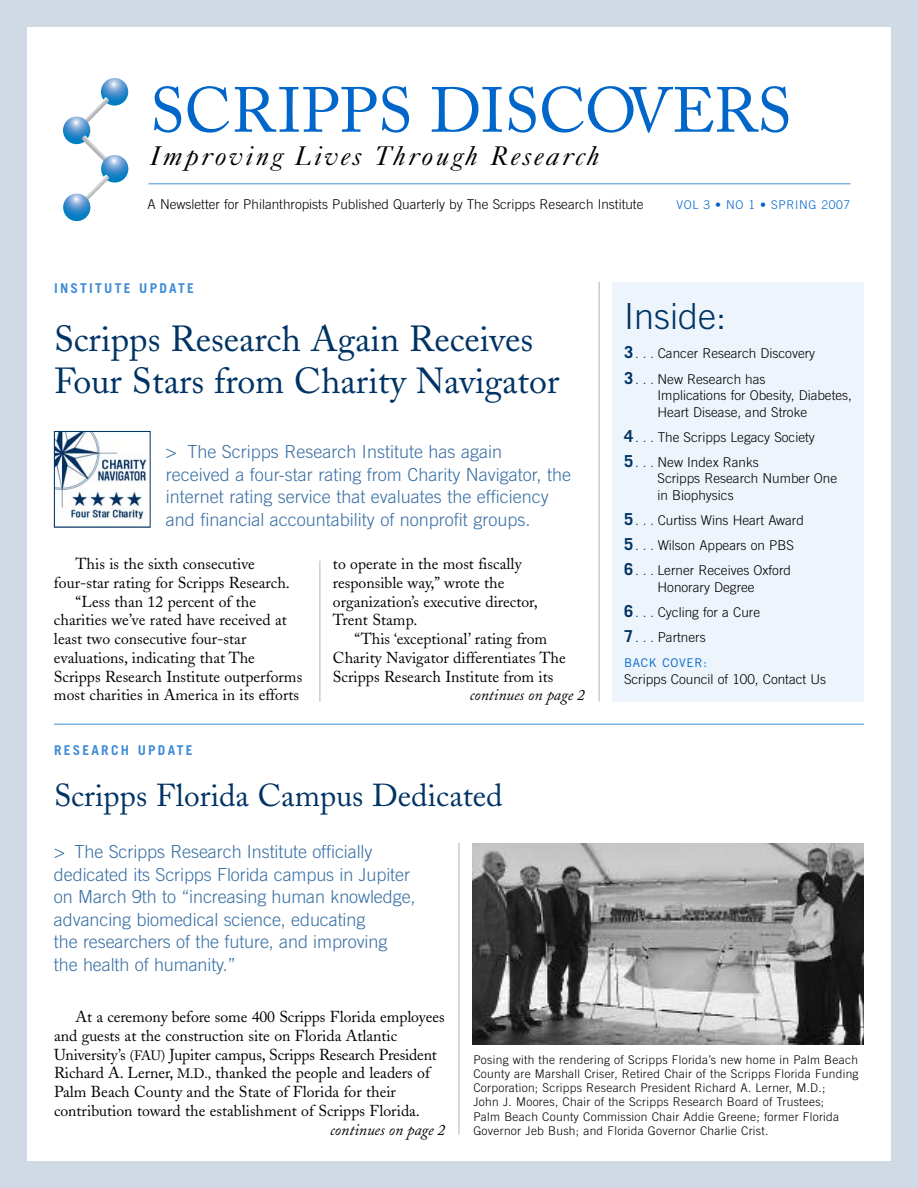
<style>
.page{position:relative;width:918px;height:1188px;background:#cfdae5}
.page>*{position:absolute;margin:0;border:0;box-sizing:border-box;transform-origin:0 0}
.t1{font:63px "Adobe Caslon";color:#0066ca}
.t2{font:36px/42px "Adobe Caslon";color:#003365}
.t3{font:300 36px "Trade Gothic";color:#003365}
.t4{font:31.5px "Adobe Caslon";color:#003365}
.t5{font:italic 27px "Caslon Five Forty";letter-spacing:.1em;color:#000}
.t6{font:300 18px/22.5px "Trade Gothic";letter-spacing:-.005em;color:#396fa3}
.t7{font:15.75px/18.8px "Adobe Caslon";color:#000}
.t8{font:italic 15.75px "Adobe Caslon";color:#000}
.t9{font:300 13.5px/16.5px "Trade Gothic";color:#000}
.t10{font:700 13.5px "Trade Gothic";letter-spacing:.165em;color:#408cd7}
.t11{font:300 12px/14.2px "Trade Gothic";letter-spacing:.02em;color:#000}
.t12{font:300 12px "Trade Gothic";letter-spacing:.055em;color:#0066ca}
.t13{font:12px "Trade Gothic";letter-spacing:.06em;color:#0066ca}
.s1{font-weight:700;font-size:16.5px;color:#003365}
.s2{color:#003365}
.s3{font-size:13.5px}
</style>
<div class="page">
<div style="left:27px;top:27px;width:864px;height:1134px;background:#fff"></div>
<svg style="left:101px;top:78px;width:27px;height:28px"></svg>
<svg style="left:82px;top:97px;width:27px;height:27px"></svg>
<svg style="left:63px;top:117px;width:27px;height:27px"></svg>
<svg style="left:82px;top:135px;width:25px;height:28px"></svg>
<svg style="left:101px;top:155px;width:27px;height:28px"></svg>
<svg style="left:82px;top:174px;width:28px;height:28px"></svg>
<svg style="left:63px;top:194px;width:27px;height:27px"></svg>
<hr style="left:148px;top:183px;width:702px;height:1px;background:#80b3e5">
<hr style="left:320px;top:561px;width:1px;height:141px;background:#b3b3b3">
<hr style="left:599px;top:282px;width:1px;height:420px;background:#b3b3b3">
<hr style="left:54px;top:723px;width:810px;height:2px;background:#80b3e5">
<img style="left:56px;top:433px;width:91px;height:91px">
<div style="left:54px;top:431px;width:97px;height:97px;border:1px solid #003365"></div>
<div style="left:612px;top:282px;width:252px;height:420px;background:#edf4fb"></div>
<img style="left:472px;top:843px;width:392px;height:202px">
<hr style="left:459px;top:843px;width:1px;height:292px;background:#b3b3b3">
<h1 class="t1" style="left:150px;top:87px;width:643px">SCRIPPS DISCOVERS</h1>
<h3 class="t5" style="left:150px;top:146px;width:451px">Improving Lives Through Research</h3>
<p class="t9" style="left:148px;top:197px;width:497px">A Newsletter for Philanthropists Published Quarterly by The Scripps Research Institute</p>
<p class="t12" style="left:676px;top:201px;width:175px">VOL 3 • NO 1 • SPRING 2007</p>
<p class="t10" style="left:54px;top:283px;width:141px">INSTITUTE UPDATE</p>
<h2 class="t2" style="left:54px;top:323px;width:507px">Scripps Research Again Receives<br>Four Stars from Charity Navigator</h2>
<p class="t6" style="left:166px;top:442px;width:407px">&gt; The Scripps Research Institute has again<br>received a four-star rating from Charity Navigator, the internet rating service that evaluates the efficiency and financial accountability of nonprofit groups.</p>
<p class="t7" style="left:76px;top:556px;width:181px">This is the sixth consecutive</p>
<p class="t7" style="left:54px;top:575px;width:237px">four-star rating for Scripps Research.</p>
<p class="t7" style="left:76px;top:594px;width:182px">“Less than 12 percent of the</p>
<p class="t7" style="left:54px;top:613px;width:234px">charities we’ve rated have received at</p>
<p class="t7" style="left:54px;top:631px;width:194px">least two consecutive four-star</p>
<p class="t7" style="left:54px;top:650px;width:203px">evaluations, indicating that The</p>
<p class="t7" style="left:54px;top:669px;width:250px">Scripps Research Institute outperforms</p>
<p class="t7" style="left:54px;top:688px;width:247px">most charities in America in its efforts</p>
<p class="t7" style="left:333px;top:556px;width:206px">to operate in the most fiscally responsible way,” wrote the organization’s executive director,<br>Trent Stamp.</p>
<p class="t7" style="left:333px;top:631px;width:234px;text-indent:22px">“This ‘exceptional’ rating from<br>Charity Navigator differentiates The<br>Scripps Research Institute from its</p>
<p class="t8" style="left:470px;top:690px;width:117px">continues on page 2</p>
<p class="t10" style="left:54px;top:745px;width:140px">RESEARCH UPDATE</p>
<h3 class="t4" style="left:54px;top:784px;width:450px">Scripps Florida Campus Dedicated</h3>
<p class="t6" style="left:54px;top:842px;width:363px">&gt; The Scripps Research Institute officially dedicated its Scripps Florida campus in Jupiter on March 9th to “increasing human knowledge, advancing biomedical science, educating<br>the researchers of the future, and improving the health of humanity.”</p>
<h2 class="t3" style="left:624px;top:303px;width:104px">Inside:</h2>
<p class="t9" style="left:624px;top:347px;width:193px"><span class="s1">3</span><span class="s2">. . .</span> Cancer Research Discovery</p>
<p class="t9" style="left:658px;top:372px;width:196px;text-indent:-34px"><span class="s1">3</span><span class="s2">. . .</span> New Research has<br>Implications for Obesity, Diabetes,<br>Heart Disease, and Stroke</p>
<p class="t9" style="left:624px;top:430px;width:192px"><span class="s1">4</span><span class="s2">. . .</span> The Scripps Legacy Society</p>
<p class="t9" style="left:658px;top:455px;width:181px;text-indent:-34px"><span class="s1">5</span><span class="s2">. . .</span> New Index Ranks<br>Scripps Research Number One in Biophysics</p>
<p class="t9" style="left:624px;top:513px;width:181px"><span class="s1">5</span><span class="s2">. . .</span> Curtiss Wins Heart Award</p>
<p class="t9" style="left:624px;top:538px;width:171px"><span class="s1">5</span><span class="s2">. . .</span> Wilson Appears on PBS</p>
<p class="t9" style="left:624px;top:563px;width:169px;text-align:center"><span class="s1">6</span><span class="s2">. . .</span> Lerner Receives Oxford<br>Honorary Degree</p>
<p class="t9" style="left:624px;top:605px;width:138px"><span class="s1">6</span><span class="s2">. . .</span> Cycling for a Cure</p>
<p class="t9" style="left:624px;top:630px;width:83px"><span class="s1">7</span><span class="s2">. . .</span> Partners</p>
<p class="t13" style="left:624px;top:659px;width:85px">BACK COVER:</p>
<p class="t9" style="left:624px;top:672px;width:204px">Scripps Council of 100, Contact Us</p>
<p class="t7" style="left:54px;top:1009px;width:392px;text-indent:22px">At a ceremony before some 400 Scripps Florida employees and guests at the construction site on Florida Atlantic University’s <span class="s3">(FAU)</span> Jupiter campus, Scripps Research President Richard A. Lerner, <span class="s3">M.D.,</span> thanked the people and leaders of Palm Beach County and the State of Florida for their contribution toward the establishment of Scripps Florida.</p>
<p class="t8" style="left:330px;top:1124px;width:117px">continues on page 2</p>
<p class="t11" style="left:473px;top:1053px;width:387px">Posing with the rendering of Scripps Florida’s new home in Palm Beach County are Marshall Criser, Retired Chair of the Scripps Florida Funding Corporation; Scripps Research President Richard A. Lerner, M.D.;<br>John J. Moores, Chair of the Scripps Research Board of Trustees;<br>Palm Beach County Commission Chair Addie Greene; former Florida Governor Jeb Bush; and Florida Governor Charlie Crist.</p>
</div>
